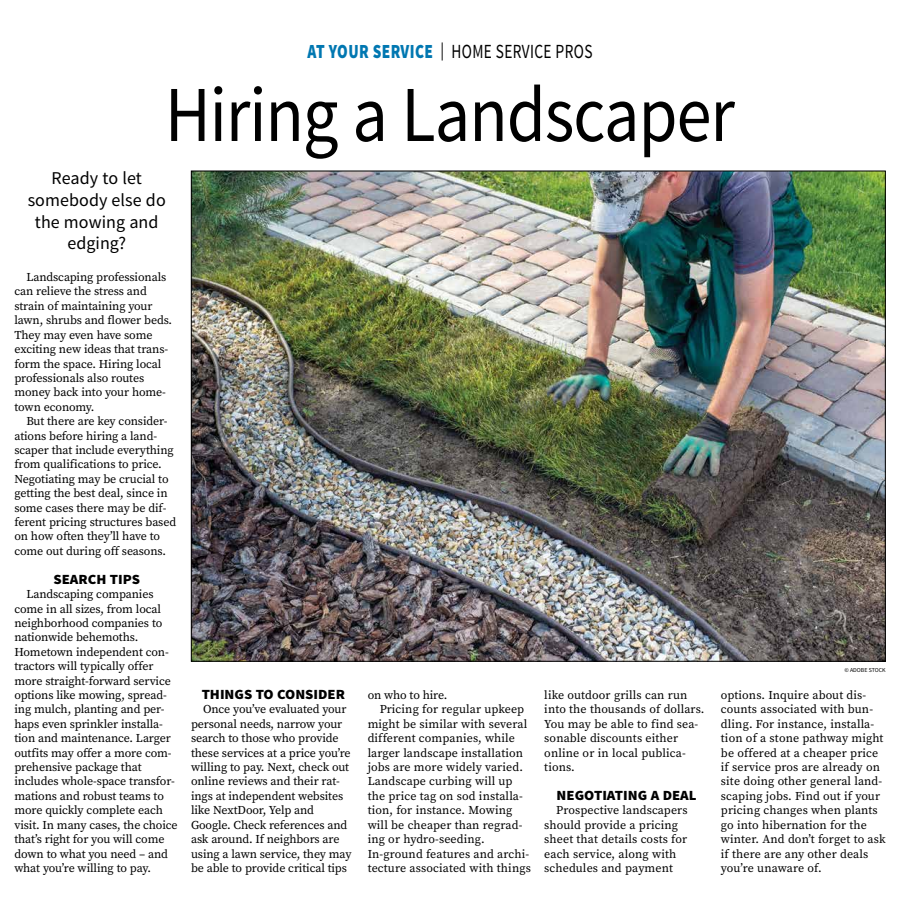
<style>
.page{position:relative;width:900px;height:908px;background:#fff}
.page>*{position:absolute;margin:0;border:0;box-sizing:border-box;transform-origin:0 0}
.t1{font:79.2px "Source Sans Pro";letter-spacing:-.015em;color:#000;scale:.89 1}
.t2{font:20px "Source Sans Pro";letter-spacing:.025em;color:#000;scale:.77 1}
.t3{font:18px/21.6px "Source Sans Pro";letter-spacing:.005em;color:#000;text-align:center}
.t4{font:900 14px "Source Sans Pro";color:#000;scale:1.05 1}
.t5{font:12px/14.4px "Source Serif Pro";letter-spacing:-.01em;color:#000}
.t6{font:12px/14.4px "Source Serif Pro";letter-spacing:.01em;color:#000}
.t7{font:6px "Source Sans Pro";color:#000}
.s1{font-weight:900;color:#0077b1}
.s2{font-size:18px}
</style>
<div class="page">
<img style="left:193px;top:173px;width:691px;height:486px">
<h2 class="t2" style="left:307px;top:39px;width:372px"><span class="s1">AT YOUR SERVICE</span> <span class="s2">|</span> HOME SERVICE PROS</h2>
<h1 class="t1" style="left:165px;top:65px;width:642px">Hiring a Landscaper</h1>
<h3 class="t3" style="left:28px;top:168px;width:140px">Ready to let somebody else do the mowing and edging?</h3>
<p class="t5" style="left:14px;top:270px;width:159px;text-indent:12px">Landscaping professionals can relieve the stress and strain of maintaining your lawn, shrubs and flower beds.<br>They may even have some exciting new ideas that trans&shy;form the space. Hiring local professionals also routes money back into your home&shy;town economy.</p>
<p class="t5" style="left:14px;top:414px;width:163px;text-indent:12px">But there are key consider&shy;ations before hiring a land&shy;scaper that include everything from qualifications to price.<br>Negotiating may be crucial to getting the best deal, since in some cases there may be dif&shy;ferent pricing structures based on how often they’ll have to come out during off seasons.</p>
<p class="t4" style="left:53px;top:569px;width:84px">SEARCH TIPS</p>
<p class="t5" style="left:14px;top:586px;width:165px;text-indent:12px">Landscaping companies come in all sizes, from local neighborhood companies to nationwide behemoths.<br>Hometown independent con&shy;tractors will typically offer more straight-forward service options like mowing, spread&shy;ing mulch, planting and per&shy;haps even sprinkler installa&shy;tion and maintenance. Larger outfits may offer a more com&shy;prehensive package that includes whole-space transfor&shy;mations and robust teams to more quickly complete each visit. In many cases, the choice that’s right for you will come down to what you need – and what you’re willing to pay.</p>
<p class="t4" style="left:202px;top:685px;width:138px">THINGS TO CONSIDER</p>
<p class="t5" style="left:191px;top:702px;width:162px;text-indent:12px">Once you’ve evaluated your personal needs, narrow your search to those who provide these services at a price you’re willing to pay. Next, check out online reviews and their rat&shy;ings at independent websites like NextDoor, Yelp and<br>Google. Check references and ask around. If neighbors are using a lawn service, they may be able to provide critical tips</p>
<p class="t5" style="left:368px;top:687px;width:81px">on who to hire.</p>
<p class="t6" style="left:380px;top:702px;width:146px">Pricing for regular upkeep</p>
<p class="t6" style="left:368px;top:716px;width:161px">might be similar with several</p>
<p class="t6" style="left:368px;top:730px;width:149px">different companies, while</p>
<p class="t6" style="left:368px;top:745px;width:157px">larger landscape installation</p>
<p class="t6" style="left:368px;top:759px;width:157px">jobs are more widely varied.</p>
<p class="t6" style="left:368px;top:774px;width:146px">Landscape curbing will up</p>
<p class="t6" style="left:368px;top:788px;width:157px">the price tag on sod installa-</p>
<p class="t6" style="left:368px;top:802px;width:146px">tion, for instance. Mowing</p>
<p class="t6" style="left:368px;top:817px;width:156px">will be cheaper than regrad-</p>
<p class="t6" style="left:368px;top:831px;width:119px">ing or hydro-seeding.</p>
<p class="t6" style="left:368px;top:846px;width:163px">In-ground features and archi-</p>
<p class="t6" style="left:368px;top:860px;width:165px">tecture associated with things</p>
<p class="t6" style="left:544px;top:687px;width:162px">like outdoor grills can run into the thousands of dollars.<br>You may be able to find sea&shy;sonable discounts either online or in local publica&shy;tions.</p>
<p class="t4" style="left:557px;top:785px;width:135px">NEGOTIATING A DEAL</p>
<p class="t6" style="left:544px;top:802px;width:145px;text-indent:12px">Prospective landscapers should provide a pricing sheet that details costs for each service, along with schedules and payment</p>
<p class="t7" style="left:844px;top:666px;width:43px">© ADOBE STOCK</p>
<p class="t6" style="left:721px;top:687px;width:166px">options. Inquire about dis&shy;counts associated with bun&shy;dling. For instance, installa&shy;tion of a stone pathway might be offered at a cheaper price if service pros are already on site doing other general land&shy;scaping jobs. Find out if your pricing changes when plants go into hibernation for the winter. And don’t forget to ask if there are any other deals you’re unaware of.</p>
</div>
